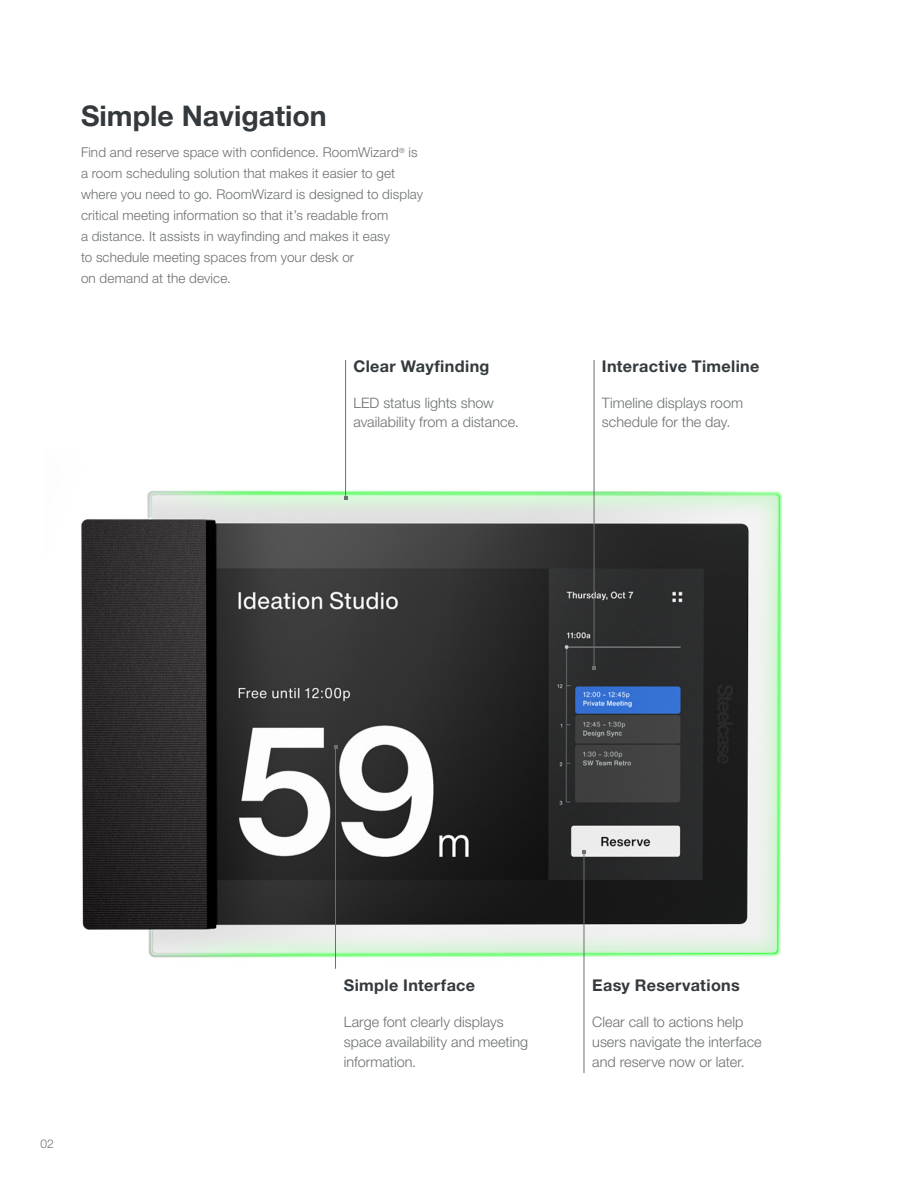
<style>
.page{position:relative;width:918px;height:1188px;background:#fff}
.page>*{position:absolute;margin:0;border:0;box-sizing:border-box;transform-origin:0 0}
.Headline__large_gap{font:700 28.5px "Helvetica Neue LT Pro";color:#33393c}
.Subhead_Title_Caps_B{font:700 16.2px "Helvetica Neue LT Pro";letter-spacing:.02em;color:#33393c}
.Callout_Body_-_MOD{font:300 14.4px/19.8px "Helvetica Neue LT Pro";color:#6c7070}
.Body_Copy_-_MOD{font:300 13.5px/21px "Helvetica Neue LT Pro";letter-spacing:.01em;color:#6c7070}
.Caption_-_MOD{font:300 12px "Helvetica Neue LT Pro";color:#6c7070}
</style>
<div class="page">
<img style="left:81px;top:447px;width:701px;height:536px">
<hr style="left:345px;top:360px;width:1px;height:138px;background:#6c7070">
<hr style="left:594px;top:360px;width:1px;height:308px;background:#6c7070">
<svg style="left:592px;top:666px;width:4px;height:4px"></svg>
<hr style="left:584px;top:852px;width:1px;height:221px;background:#6c7070">
<hr style="left:335px;top:747px;width:1px;height:222px;background:#6c7070">
<p class="Headline__large_gap" style="left:81px;top:98px;width:247px">Simple Navigation</p>
<p class="Body_Copy_-_MOD" style="left:81px;top:141px;width:344px">Find and reserve space with confidence. RoomWizard<sup>®</sup> is a room scheduling solution that makes it easier to get where you need to go. RoomWizard is designed to display critical meeting information so that it’s readable from<br>a distance. It assists in wayfinding and makes it easy<br>to schedule meeting spaces from your desk or<br>on demand at the device.</p>
<p class="Subhead_Title_Caps_B" style="left:353px;top:356px;width:137px">Clear Wayfinding</p>
<p class="Callout_Body_-_MOD" style="left:353px;top:392px;width:167px">LED status lights show availability from a distance.</p>
<p class="Subhead_Title_Caps_B" style="left:602px;top:356px;width:159px">Interactive Timeline</p>
<p class="Callout_Body_-_MOD" style="left:602px;top:392px;width:143px">Timeline displays room schedule for the day.</p>
<p class="Caption_-_MOD" style="left:40px;top:1136px;width:15px">02</p>
<p class="Subhead_Title_Caps_B" style="left:344px;top:975px;width:133px">Simple Interface</p>
<p class="Callout_Body_-_MOD" style="left:344px;top:1012px;width:186px">Large font clearly displays space availability and meeting information.</p>
<p class="Subhead_Title_Caps_B" style="left:592px;top:975px;width:149px">Easy Reservations</p>
<p class="Callout_Body_-_MOD" style="left:592px;top:1012px;width:171px">Clear call to actions help users navigate the interface and reserve now or later.</p>
</div>
